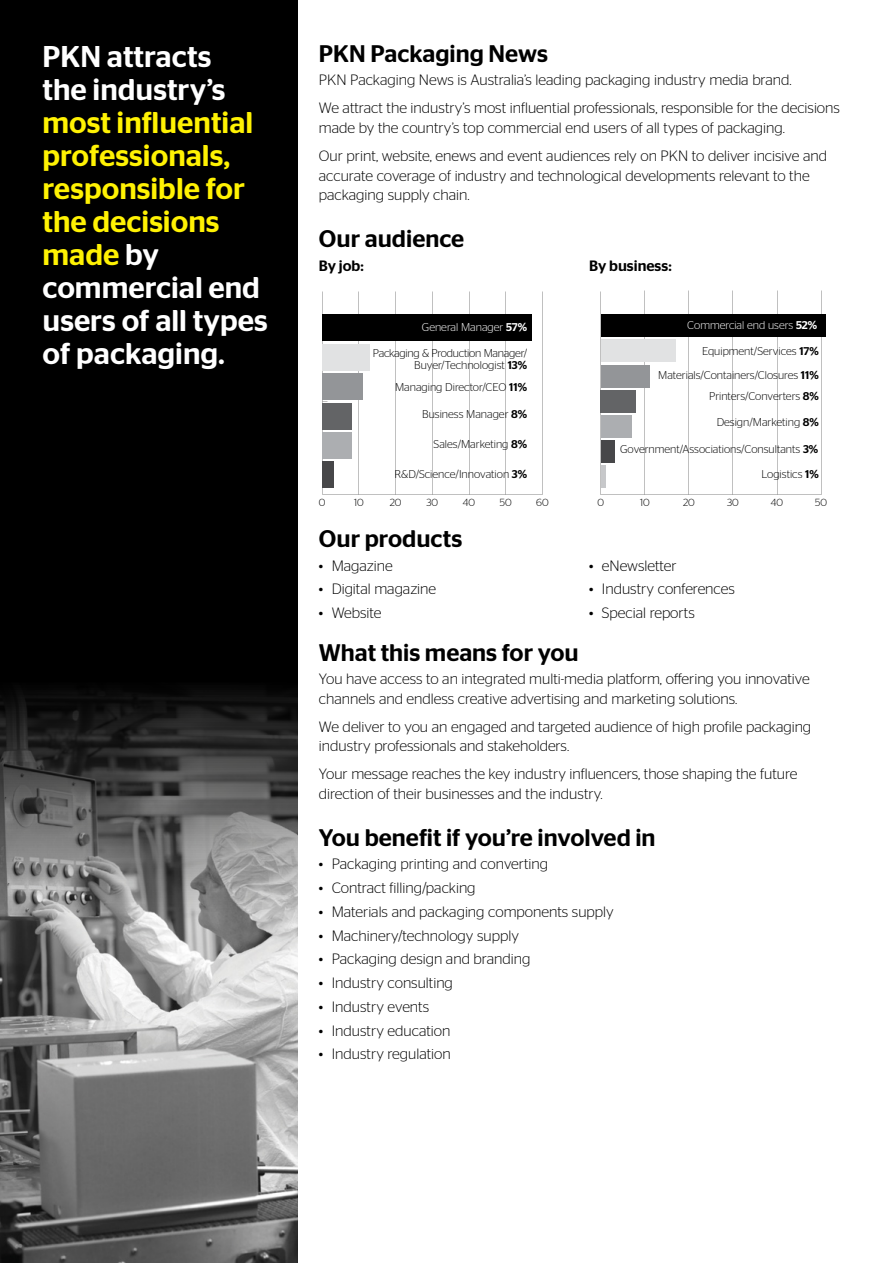
<style>
.page{position:relative;width:893px;height:1263px;background:#fff}
.page>*{position:absolute;margin:0;border:0;box-sizing:border-box;transform-origin:0 0}
.t1{font:500 30px/33px "Stag Sans";color:#fff203}
.t2{font:500 30px/33px "Stag Sans";color:#fff}
.t3{font:500 24px "Stag Sans";color:#000}
.t4{font:300 15px/19.5px "Stag Sans";color:#000}
.t5{font:500 15px "Stag Sans";color:#000}
.t6{font:300 11.25px/24px "Stag Sans";color:#000;text-align:right}
.t7{font:300 11.25px/12px "Stag Sans";letter-spacing:-.02em;color:#000;text-align:right}
.t8{font:300 11.25px "Stag Sans";color:#fff}
.t9{font:300 10.35px "Stag Sans";color:#000}
.s1{color:#fff}
.s2{font-weight:500}
</style>
<div class="page">
<div style="left:0;top:0;width:298px;height:1263px;background:#000"></div>
<img style="left:0;top:690px;width:298px;height:573px">
<div style="left:322px;top:461px;width:11px;height:27px;background:#474749"></div>
<div style="left:322px;top:432px;width:30px;height:27px;background:#acaeb1"></div>
<div style="left:322px;top:403px;width:30px;height:26px;background:#636466"></div>
<div style="left:322px;top:373px;width:41px;height:27px;background:#939598"></div>
<div style="left:322px;top:344px;width:48px;height:26px;background:#e1e2e3"></div>
<div style="left:322px;top:315px;width:209px;height:26px;background:#000"></div>
<hr style="left:601px;top:465px;width:4px;height:23px;background:#c7c8ca">
<div style="left:601px;top:440px;width:13px;height:23px;background:#474749"></div>
<div style="left:601px;top:415px;width:31px;height:23px;background:#acaeb1"></div>
<div style="left:601px;top:390px;width:35px;height:23px;background:#636466"></div>
<div style="left:601px;top:365px;width:48px;height:22px;background:#939598"></div>
<div style="left:601px;top:340px;width:75px;height:22px;background:#e1e2e3"></div>
<div style="left:601px;top:314px;width:224px;height:23px;background:#000"></div>
<h1 class="t2" style="left:43px;top:39px;width:185px">PKN attracts the industry’s</h1>
<h1 class="t1" style="left:43px;top:105px;width:227px">most influential professionals, responsible for the decisions made <span class="s1">by commercial end users of all types of packaging.</span></h1>
<h2 class="t3" style="left:319px;top:40px;width:231px">PKN Packaging News</h2>
<p class="t4" style="left:319px;top:66px;width:522px;line-height:28px">PKN Packaging News is Australia’s leading packaging industry media brand.<br>We attract the industry’s most influential professionals, responsible for the decisions</p>
<p class="t4" style="left:319px;top:114px;width:510px;line-height:28px">made by the country’s top commercial end users of all types of packaging.<br>Our print, website, enews and event audiences rely on PKN to deliver incisive and</p>
<p class="t4" style="left:319px;top:165px;width:492px">accurate coverage of industry and technological developments relevant to the packaging supply chain.</p>
<h2 class="t3" style="left:319px;top:225px;width:147px">Our audience</h2>
<p class="t5" style="left:319px;top:257px;width:46px">By job:</p>
<p class="t5" style="left:589px;top:257px;width:84px">By business:</p>
<p class="t8" style="left:422px;top:321px;width:107px">General Manager <span class="s2">57%</span></p>
<p class="t7" style="left:373px;top:347px;width:156px">Packaging &amp; Production Manager/<br>Buyer/Technologist <span class="s2">13%</span></p>
<p class="t6" style="left:395px;top:374px;width:133px">Managing Director/CEO <span class="s2">11%</span></p>
<p class="t6" style="left:422px;top:401px;width:106px">Business Manager <span class="s2">8%</span></p>
<p class="t6" style="left:434px;top:432px;width:95px">Sales/Marketing <span class="s2">8%</span></p>
<p class="t6" style="left:394px;top:462px;width:134px">R&amp;D/Science/Innovation <span class="s2">3%</span></p>
<p class="t9" style="left:319px;top:497px;width:8px">0</p>
<p class="t9" style="left:354px;top:497px;width:11px">10</p>
<p class="t9" style="left:390px;top:497px;width:13px">20</p>
<p class="t9" style="left:426px;top:497px;width:13px">30</p>
<p class="t9" style="left:463px;top:497px;width:14px">40</p>
<p class="t9" style="left:500px;top:497px;width:13px">50</p>
<p class="t9" style="left:536px;top:497px;width:14px">60</p>
<h2 class="t3" style="left:319px;top:525px;width:145px">Our products</h2>
<p class="t4" style="left:319px;top:555px;width:75px">• Magazine</p>
<p class="t4" style="left:319px;top:579px;width:119px">• Digital magazine</p>
<p class="t4" style="left:319px;top:603px;width:64px">• Website</p>
<p class="t8" style="left:687px;top:319px;width:131px">Commercial end users <span class="s2">52%</span></p>
<p class="t6" style="left:658px;top:339px;width:162px">Equipment/Services <span class="s2">17%<br></span>Materials/Containers/Closures <span class="s2">11%</span></p>
<p class="t6" style="left:709px;top:384px;width:111px">Printers/Converters <span class="s2">8%</span></p>
<p class="t6" style="left:717px;top:410px;width:104px">Design/Marketing <span class="s2">8%</span></p>
<p class="t6" style="left:620px;top:437px;width:200px">Government/Associations/Consultants <span class="s2">3%</span></p>
<p class="t6" style="left:761px;top:462px;width:59px">Logistics <span class="s2">1%</span></p>
<p class="t9" style="left:597px;top:497px;width:8px">0</p>
<p class="t9" style="left:640px;top:497px;width:11px">10</p>
<p class="t9" style="left:683px;top:497px;width:13px">20</p>
<p class="t9" style="left:727px;top:497px;width:13px">30</p>
<p class="t9" style="left:771px;top:497px;width:14px">40</p>
<p class="t9" style="left:815px;top:497px;width:13px">50</p>
<p class="t4" style="left:589px;top:555px;width:89px">• eNewsletter</p>
<p class="t4" style="left:589px;top:579px;width:147px">• Industry conferences</p>
<p class="t4" style="left:589px;top:603px;width:107px">• Special reports</p>
<h2 class="t3" style="left:319px;top:638px;width:261px">What this means for you</h2>
<p class="t4" style="left:319px;top:669px;width:492px">You have access to an integrated multi-media platform, offering you innovative channels and endless creative advertising and marketing solutions.</p>
<p class="t4" style="left:319px;top:717px;width:494px">We deliver to you an engaged and targeted audience of high profile packaging industry professionals and stakeholders.</p>
<p class="t4" style="left:319px;top:764px;width:480px">Your message reaches the key industry influencers, those shaping the future direction of their businesses and the industry.</p>
<h2 class="t3" style="left:319px;top:823px;width:338px">You benefit if you’re involved in</h2>
<p class="t4" style="left:319px;top:854px;width:231px">• Packaging printing and converting</p>
<p class="t4" style="left:319px;top:878px;width:158px">• Contract filling/packing</p>
<p class="t4" style="left:319px;top:902px;width:296px">• Materials and packaging components supply</p>
<p class="t4" style="left:319px;top:925px;width:201px">• Machinery/technology supply</p>
<p class="t4" style="left:319px;top:949px;width:213px">• Packaging design and branding</p>
<p class="t4" style="left:319px;top:973px;width:136px">• Industry consulting</p>
<p class="t4" style="left:319px;top:997px;width:112px">• Industry events</p>
<p class="t4" style="left:319px;top:1020px;width:133px">• Industry education</p>
<p class="t4" style="left:319px;top:1044px;width:133px">• Industry regulation</p>
</div>
